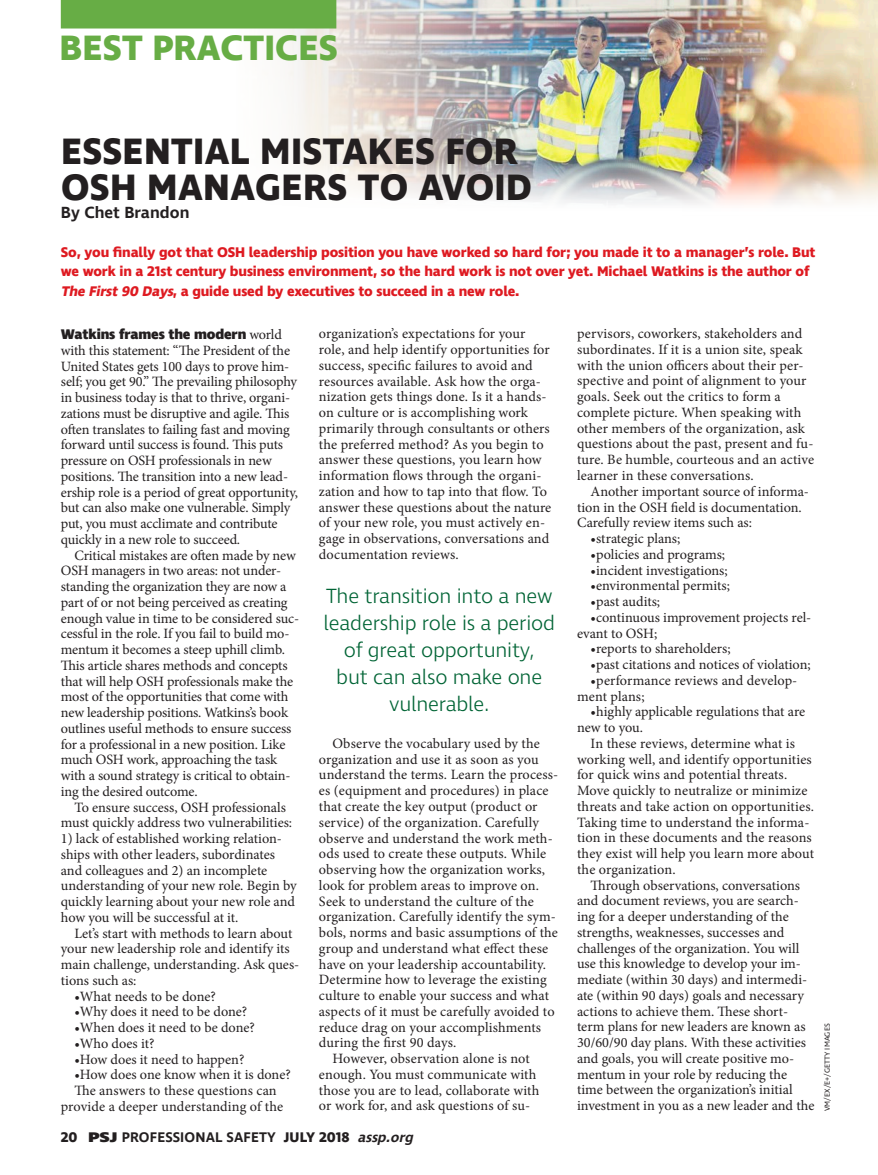
<style>
.page{position:relative;width:878px;height:1175px;background:#fff}
.page>*{position:absolute;margin:0;border:0;box-sizing:border-box;transform-origin:0 0}
.t1{font:700 37.5px/36px "Ingra";letter-spacing:.01em;color:#231f20}
.t2{font:700 36px "Ingra";letter-spacing:.005em;color:#67ad45}
.t3{font:300 21px/27px "Ingra";letter-spacing:-.01em;color:#006435;text-align:center}
.t4{font:600 16.5px "Ingra";color:#231f20}
.t5{font:14.25px/15.8px "Minion Pro";color:#231f20}
.t6{font:700 14.25px/19.5px "Ingra";letter-spacing:-.01em;color:#de1a21}
.t7{font:600 14.25px "Ingra";letter-spacing:.01em;color:#231f20}
.t8{font:800 14.25px "Ingra";letter-spacing:-.01em;color:#231f20}
.t9{font:7.5px "Ingra";letter-spacing:.01em;color:#231f20}
.s1{font-style:italic}
.s2{font-family:"Minion Pro";font-weight:400}
.s3{font-weight:700}
.s4{font-weight:800}
</style>
<div class="page">
<img style="left:236px;top:0;width:642px;height:205px">
<div style="left:61px;top:0;width:275px;height:28px;background:#67ad45"></div>
<h2 class="t2" style="left:59px;top:25px;width:280px">BEST PRACTICES</h2>
<h1 class="t1" style="left:61px;top:135px;width:472px">ESSENTIAL MISTAKES FOR<br>OSH MANAGERS TO AVOID</h1>
<p class="t4" style="left:61px;top:202px;width:130px">By Chet Brandon</p>
<p class="t6" style="left:61px;top:243px;width:756px">So, you finally got that OSH leadership position you have worked so hard for; you made it to a manager’s role. But we work in a 21st century business environment, so the hard work is not over yet. Michael Watkins is the author of<br><span class="s1">The First90 Days</span>, a guide used by executives to succeed in a new role.</p>
<p class="t8" style="left:61px;top:325px;width:222px">Watkins frames the modern <span class="s2">world</span></p>
<p class="t5" style="left:61px;top:342px;width:239px">with this statement: “The President of the United States gets 100 days to prove him&shy;self; you get 90.” The prevailing philosophy in business today is that to thrive, organi&shy;zations must be disruptive and agile. This often translates to failing fast and moving forward until success is found. This puts pressure on OSH professionals in new positions. The transition into a new lead&shy;ership role is a period of great opportunity, but can also make one vulnerable. Simply put, you must acclimate and contribute quickly in a new role to succeed.</p>
<p class="t5" style="left:61px;top:547px;width:240px;text-indent:13px">Critical mistakes are often made by new OSH managers in two areas: not under&shy;standing the organization they are now a part of or not being perceived as creating enough value in time to be considered suc&shy;cessful in the role. If you fail to build mo&shy;mentum it becomes a steep uphill climb.<br>This article shares methods and concepts that will help OSH professionals make the most of the opportunities that come with new leadership positions. Watkins’s book outlines useful methods to ensure success for a professional in a new position. Like much OSH work, approaching the task with a sound strategy is critical to obtain&shy;ing the desired outcome.</p>
<p class="t5" style="left:61px;top:799px;width:233px;text-align:center">To ensure success, OSH professionals must quickly address two vulnerabilities:</p>
<p class="t5" style="left:61px;top:830px;width:237px">1) lack of established working relation&shy;ships with other leaders, subordinates and colleagues and 2) an incomplete understanding of your new role. Begin by quickly learning about your new role and how you will be successful at it.</p>
<p class="t5" style="left:61px;top:925px;width:240px;text-indent:13px">Let’s start with methods to learn about your new leadership role and identify its main challenge, understanding. Ask ques&shy;tions such as:</p>
<p class="t5" style="left:74px;top:988px;width:143px">•What needs to be done?</p>
<p class="t5" style="left:74px;top:1004px;width:174px">•Why does it need to be done?</p>
<p class="t5" style="left:74px;top:1019px;width:182px">•When does it need to be done?</p>
<p class="t5" style="left:74px;top:1035px;width:82px">•Who does it?</p>
<p class="t5" style="left:74px;top:1051px;width:172px">•How does it need to happen?</p>
<p class="t5" style="left:74px;top:1067px;width:218px">•How does one know when it is done?</p>
<p class="t5" style="left:74px;top:1082px;width:204px">The answers to these questions can</p>
<p class="t5" style="left:61px;top:1098px;width:224px">provide a deeper understanding of the</p>
<p class="t5" style="left:319px;top:326px;width:234px">organization’s expectations for your role, and help identify opportunities for success, specific failures to avoid and resources available. Ask how the orga&shy;nization gets things done. Is it a hands&shy;on culture or is accomplishing work primarily through consultants or others the preferred method? As you begin to answer these questions, you learn how information flows through the organi&shy;zation and how to tap into that flow. To answer these questions about the nature of your new role, you must actively en&shy;gage in observations, conversations and documentation reviews.</p>
<h3 class="t3" style="left:323px;top:583px;width:233px">The transition into a new leadership role is a period of great opportunity,<br>but can also make one vulnerable.</h3>
<p class="t5" style="left:332px;top:735px;width:209px">Observe the vocabulary used by the</p>
<p class="t5" style="left:319px;top:751px;width:221px">organization and use it as soon as you</p>
<p class="t5" style="left:319px;top:767px;width:241px">understand the terms. Learn the process-</p>
<p class="t5" style="left:319px;top:783px;width:231px">es (equipment and procedures) in place</p>
<p class="t5" style="left:319px;top:798px;width:220px">that create the key output (product or</p>
<p class="t5" style="left:319px;top:814px;width:221px">service) of the organization. Carefully</p>
<p class="t5" style="left:319px;top:830px;width:235px">observe and understand the work meth-</p>
<p class="t5" style="left:319px;top:846px;width:229px">ods used to create these outputs. While</p>
<p class="t5" style="left:319px;top:861px;width:228px">observing how the organization works,</p>
<p class="t5" style="left:319px;top:877px;width:221px">look for problem areas to improve on.</p>
<p class="t5" style="left:319px;top:893px;width:216px">Seek to understand the culture of the</p>
<p class="t5" style="left:319px;top:909px;width:238px">organization. Carefully identify the sym-</p>
<p class="t5" style="left:319px;top:924px;width:240px">bols, norms and basic assumptions of the</p>
<p class="t5" style="left:319px;top:940px;width:231px">group and understand what effect these</p>
<p class="t5" style="left:319px;top:956px;width:228px">have on your leadership accountability.</p>
<p class="t5" style="left:319px;top:972px;width:229px">Determine how to leverage the existing</p>
<p class="t5" style="left:319px;top:987px;width:231px">culture to enable your success and what</p>
<p class="t5" style="left:319px;top:1003px;width:237px">aspects of it must be carefully avoided to</p>
<p class="t5" style="left:319px;top:1019px;width:224px">reduce drag on your accomplishments</p>
<p class="t5" style="left:319px;top:1034px;width:139px">during the first 90 days.</p>
<p class="t5" style="left:332px;top:1050px;width:199px">However, observation alone is not</p>
<p class="t5" style="left:319px;top:1066px;width:219px">enough. You must communicate with</p>
<p class="t5" style="left:319px;top:1082px;width:222px">those you are to lead, collaborate with</p>
<p class="t5" style="left:319px;top:1097px;width:213px">or work for, and ask questions of su-</p>
<p class="t7" style="left:61px;top:1128px;width:357px"><span class="s3">20</span> <span class="s4">PSJ</span> PROFESSIONAL SAFETY <span class="s3">JULY 2018</span> <span class="s1">assp.org</span></p>
<p class="t5" style="left:577px;top:326px;width:238px">pervisors, coworkers, stakeholders and subordinates. If it is a union site, speak with the union officers about their per&shy;spective and point of alignment to your goals. Seek out the critics to form a complete picture. When speaking with other members of the organization, ask questions about the past, present and fu&shy;ture. Be humble, courteous and an active learner in these conversations.</p>
<p class="t5" style="left:577px;top:483px;width:233px;text-indent:13px">Another important source of informa&shy;tion in the OSH field is documentation.<br>Carefully review items such as:</p>
<p class="t5" style="left:590px;top:530px;width:91px">•strategic plans;</p>
<p class="t5" style="left:590px;top:546px;width:136px">•policies and programs;</p>
<p class="t5" style="left:590px;top:562px;width:139px">•incident investigations;</p>
<p class="t5" style="left:590px;top:578px;width:141px">•environmental permits;</p>
<p class="t5" style="left:590px;top:593px;width:71px">•past audits;</p>
<p class="t5" style="left:577px;top:609px;width:236px;text-indent:13px">•continuous improvement projects rel&shy;evant to OSH;</p>
<p class="t5" style="left:590px;top:641px;width:141px">•reports to shareholders;</p>
<p class="t5" style="left:590px;top:656px;width:222px">•past citations and notices of violation;</p>
<p class="t5" style="left:577px;top:672px;width:222px;text-indent:13px">•performance reviews and develop&shy;ment plans;</p>
<p class="t5" style="left:577px;top:704px;width:229px;text-indent:13px">•highly applicable regulations that are new to you.</p>
<p class="t5" style="left:577px;top:735px;width:238px;text-indent:13px">In these reviews, determine what is working well, and identify opportunities for quick wins and potential threats.<br>Move quickly to neutralize or minimize threats and take action on opportunities.<br>Taking time to understand the informa&shy;tion in these documents and the reasons they exist will help you learn more about the organization.</p>
<p class="t5" style="left:577px;top:877px;width:239px;text-indent:13px">Through observations, conversations and document reviews, you are search&shy;ing for a deeper understanding of the strengths, weaknesses, successes and challenges of the organization. You will use this knowledge to develop your im&shy;mediate (within 30 days) and intermedi&shy;ate (within 90 days) goals and necessary actions to achieve them. These short&shy;term plans for new leaders are known as 30/60/90 day plans. With these activities and goals, you will create positive mo&shy;mentum in your role by reducing the time between the organization’s initial investment in you as a new leader and the</p>
<p class="t9" style="left:822px;top:1111px;width:89px;rotate:-90deg">VM/EX/E+/GETTY IMAGES</p>
</div>
